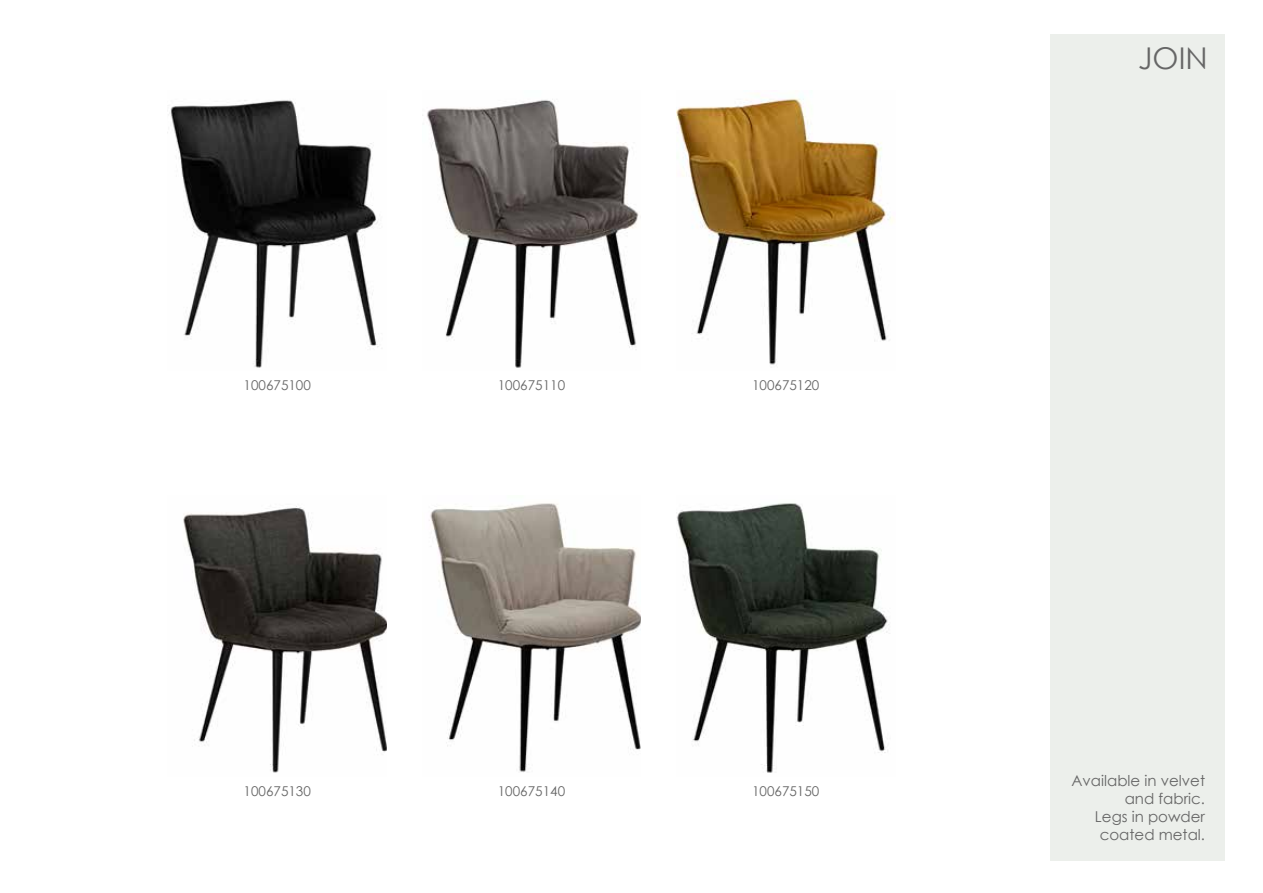
<style>
.page{position:relative;width:1263px;height:893px;background:#fff}
.page>*{position:absolute;margin:0;border:0;box-sizing:border-box;transform-origin:0 0}
.t1{font:30px "Century Gothic";color:#666}
.t2{font:15px/18px "Century Gothic";color:#666;text-align:right}
.t3{font:13.5px "Century Gothic";color:#666}
</style>
<div class="page">
<div style="left:1050px;top:34px;width:175px;height:826px;background:#ecefeb"></div>
<img style="left:170px;top:100px;width:209px;height:268px">
<img style="left:422px;top:99px;width:217px;height:269px">
<img style="left:676px;top:93px;width:218px;height:272px">
<img style="left:183px;top:506px;width:204px;height:267px">
<img style="left:429px;top:503px;width:212px;height:269px">
<img style="left:676px;top:503px;width:214px;height:270px">
<p class="t3" style="left:244px;top:376px;width:69px">100675100</p>
<p class="t3" style="left:498px;top:376px;width:69px">100675110</p>
<p class="t3" style="left:752px;top:376px;width:69px">100675120</p>
<p class="t3" style="left:244px;top:781px;width:69px">100675130</p>
<p class="t3" style="left:498px;top:781px;width:69px">100675140</p>
<p class="t3" style="left:752px;top:781px;width:69px">100675150</p>
<h1 class="t1" style="left:1138px;top:37px;width:71px">JOIN</h1>
<p class="t2" style="left:1071px;top:772px;width:135px">Available in velvet and fabric.<br>Legs in powder coated metal.</p>
</div>
